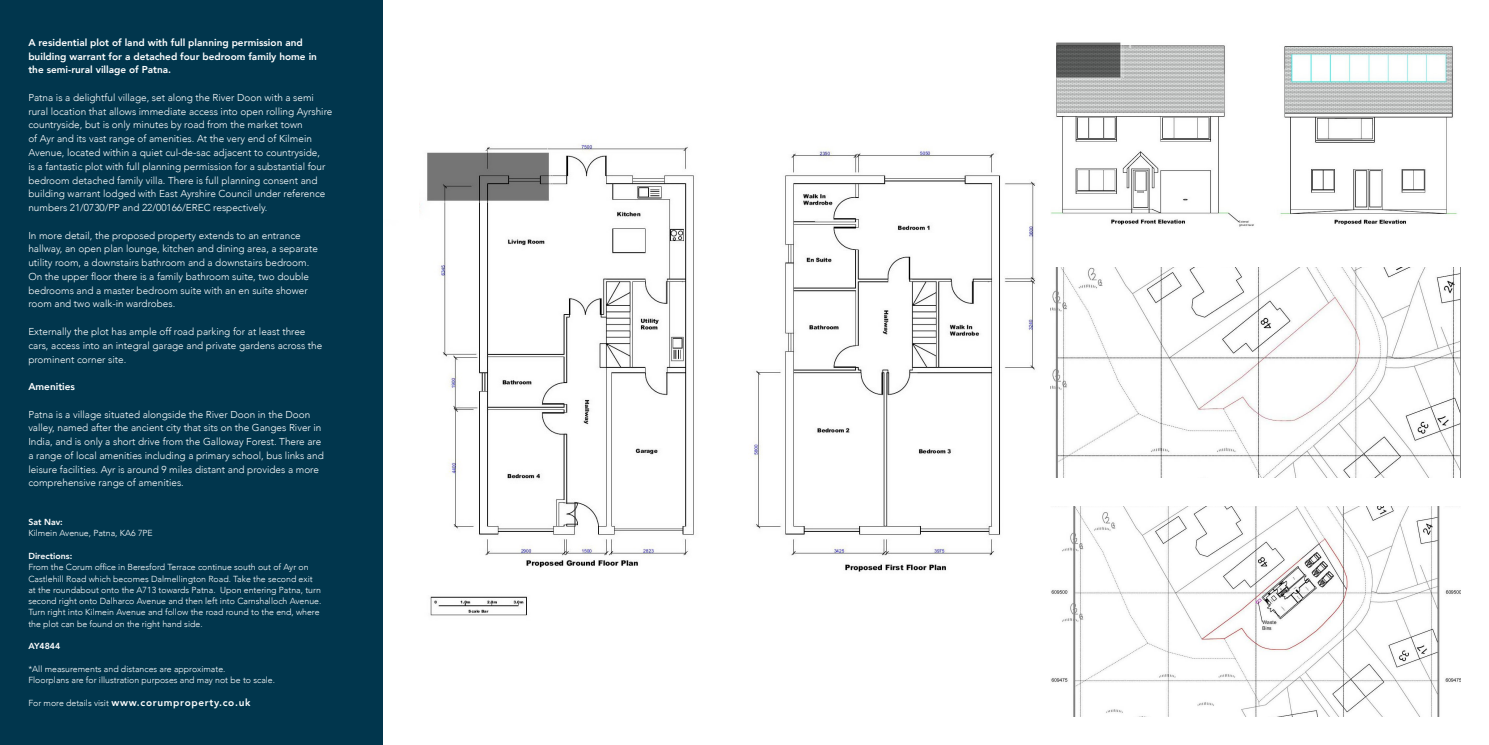
<style>
.page{position:relative;width:1489px;height:745px;background:#fff}
.page>*{position:absolute;margin:0;border:0;box-sizing:border-box;transform-origin:0 0}
.t1{font:300 10px/13.8px "Avenir";color:#fff}
.t2{font:800 10px/13.8px "Avenir";color:#fff}
.t3{font:800 10px "Avenir";letter-spacing:.07em;color:#fff}
.t4{font:300 8.75px/11.2px "Avenir";color:#fff}
.t5{font:800 8.75px "Avenir";color:#fff}
.s1{font-weight:300;font-size:8.75px}
</style>
<div class="page">
<img style="left:419px;top:143px;width:616px;height:473px">
<div style="left:0;top:0;width:383px;height:744px;background:#01364d"></div>
<img style="left:1050px;top:42px;width:408px;height:185px">
<img style="left:1050px;top:267px;width:410px;height:210px">
<img style="left:1051px;top:506px;width:409px;height:210px">
<p class="t2" style="left:28px;top:36px;width:290px">A residential plot of land with full planning permission and building warrant for a detached four bedroom family home in the semi-rural village of Patna.</p>
<p class="t1" style="left:28px;top:91px;width:305px">Patna is a delightful village, set along the River Doon with a semi rural location that allows immediate access into open rolling Ayrshire countryside, but is only minutes by road from the market town<br>of Ayr and its vast range of amenities. At the very end of Kilmein Avenue, located within a quiet cul-de-sac adjacent to countryside,<br>is a fantastic plot with full planning permission for a substantial four bedroom detached family villa. There is full planning consent and building warrant lodged with East Ayrshire Council under reference numbers 21/0730/PP and 22/00166/EREC respectively.</p>
<p class="t1" style="left:28px;top:228px;width:291px">In more detail, the proposed property extends to an entrance hallway, an open plan lounge, kitchen and dining area, a separate utility room, a downstairs bathroom and a downstairs bedroom.<br>On the upper floor there is a family bathroom suite, two double bedrooms and a master bedroom suite with an en suite shower room and two walk-in wardrobes.</p>
<p class="t1" style="left:28px;top:324px;width:295px">Externally the plot has ample off road parking for at least three cars, access into an integral garage and private gardens across the prominent corner site.</p>
<p class="t2" style="left:28px;top:379px;width:48px">Amenities</p>
<p class="t1" style="left:28px;top:407px;width:297px">Patna is a village situated alongside the River Doon in the Doon valley, named after the ancient city that sits on the Ganges River in India, and is only a short drive from the Galloway Forest. There are a range of local amenities including a primary school, bus links and leisure facilities. Ayr is around 9 miles distant and provides a more comprehensive range of amenities.</p>
<p class="t5" style="left:28px;top:515px;width:36px">Sat Nav:</p>
<p class="t4" style="left:28px;top:527px;width:126px">Kilmein Avenue, Patna, KA6 7PE</p>
<p class="t5" style="left:28px;top:548px;width:45px">Directions:</p>
<p class="t4" style="left:28px;top:561px;width:294px">From the Corum office in Beresford Terrace continue south out of Ayr on Castlehill Road which becomes Dalmellington Road. Take the second exit at the roundabout onto the A713 towards Patna. Upon entering Patna, turn second right onto Dalharco Avenue and then left into Carnshalloch Avenue.<br>Turn right into Kilmein Avenue and follow the road round to the end, where the plot can be found on the right hand side.</p>
<p class="t5" style="left:28px;top:638px;width:33px">AY4844</p>
<p class="t4" style="left:28px;top:662px;width:248px">*All measurements and distances are approximate.<br>Floorplans are for illustration purposes and may not be to scale.</p>
<p class="t3" style="left:28px;top:694px;width:224px"><span class="s1">For more details visit</span> www.corumproperty.co.uk</p>
</div>
